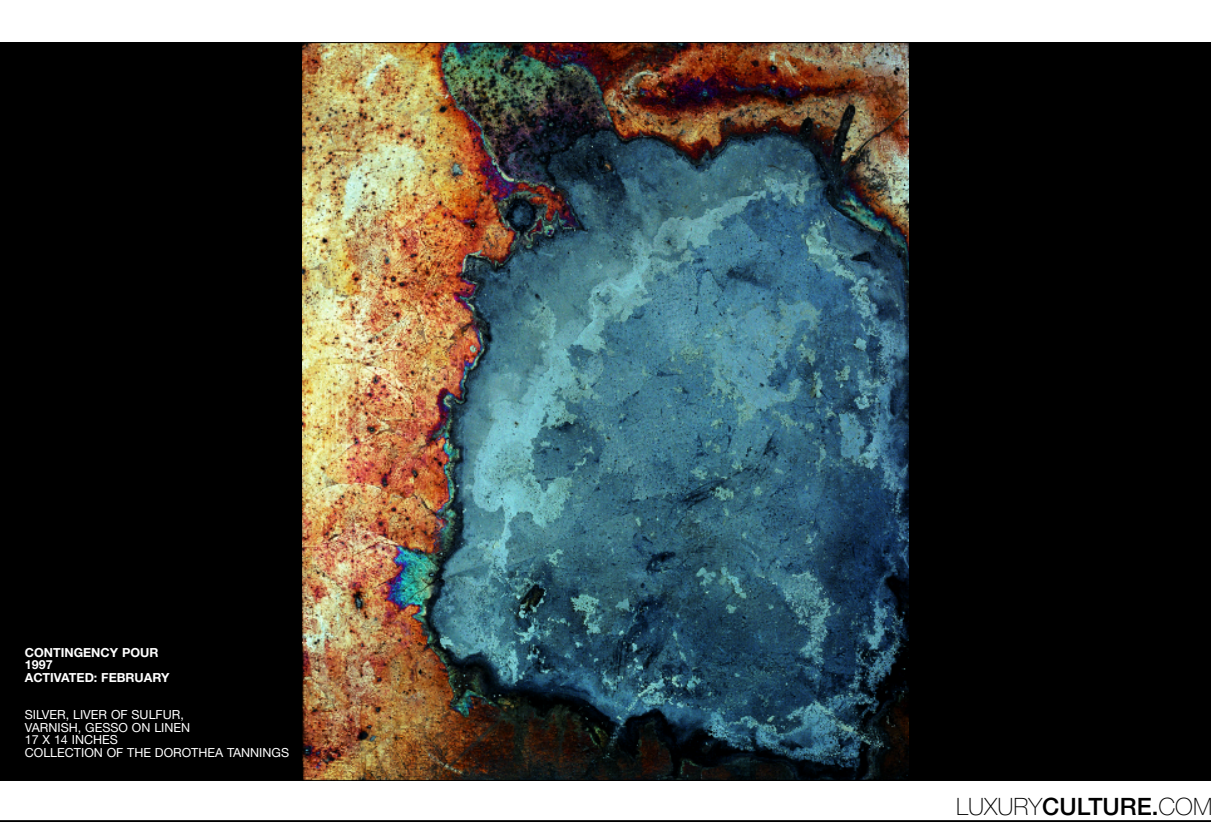
<style>
.page{position:relative;width:1211px;height:823px;background:#fff}
.page>*{position:absolute;margin:0;border:0;box-sizing:border-box;transform-origin:0 0}
.t1{font:100 23.88px "Helvetica Neue";color:#000}
.t2{font:12.5px/12.5px "Helvetica Neue";color:#fff}
.t3{font:700 12.5px/12.5px "Helvetica Neue";color:#fff}
.s1{font-weight:500}
</style>
<div class="page">
<div style="left:0;top:43px;width:1210px;height:737px;background:#000"></div>
<img style="left:302px;top:45px;width:606px;height:733px">
<hr style="left:0;top:820px;width:1210px;height:2px;background:#000">
<p class="t3" style="left:25px;top:647px;width:146px">CONTINGENCY POUR<br>1997<br>ACTIVATED: FEBRUARY</p>
<p class="t2" style="left:25px;top:709px;width:266px">SILVER, LIVER OF SULFUR,<br>VARNISH, GESSO ON LINEN<br>17 X 14 INCHES<br>COLLECTION OF THE DOROTHEA TANNINGS</p>
<h1 class="t1" style="left:955px;top:798px;width:258px">LUXURY<span class="s1">CULTURE.</span>COM</h1>
</div>
